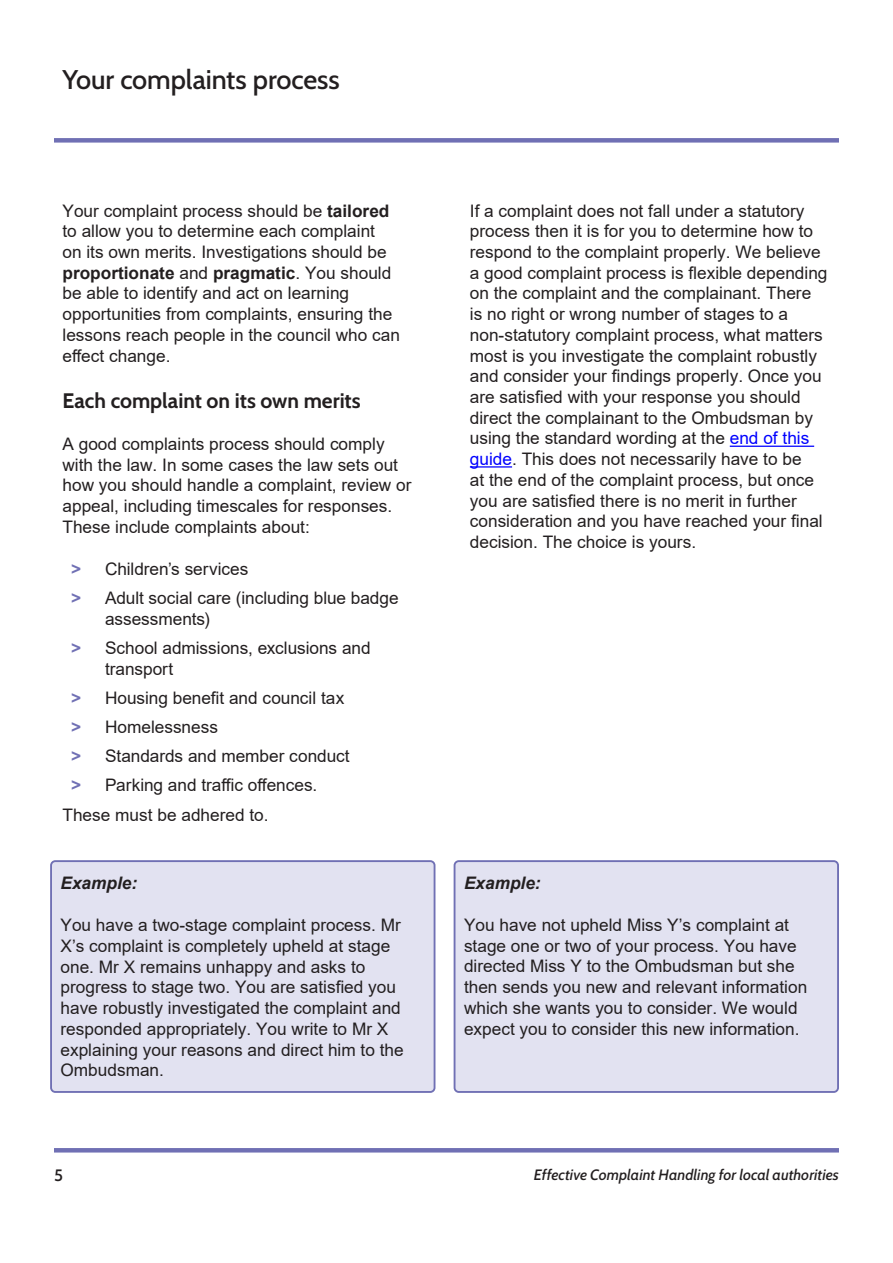
<style>
.page{position:relative;width:893px;height:1263px;background:#fff}
.page>*{position:absolute;margin:0;border:0;box-sizing:border-box;transform-origin:0 0}
.Heading_-_this{font:500 27px "Cabin";letter-spacing:-.005em;color:#231f20}
._3__Second_sub{font:700 21px "Cabin";color:#231f20}
.Body_text{font:17.25px/20.7px "Arial";color:#231f20}
.Body_text-2{font:italic 700 17.25px "Arial";color:#231f20}
.t1{font:500 16.5px "Cabin";color:#231f20}
.t2{font:italic 500 15px "Cabin";letter-spacing:.005em;color:#231f20}
.s1{font-weight:700}
.s2{font-weight:700;color:#7070b4}
.s3{color:#00f}
</style>
<div class="page">
<div style="left:54px;top:138px;width:785px;height:5px;background:#7070b4"></div>
<hr style="left:54px;top:1148px;width:785px;height:4px;background:#7070b4">
<hr style="left:730px;top:446px;width:84px;height:1px;background:#00f">
<hr style="left:470px;top:466px;width:42px;height:2px;background:#00f">
<div style="left:51px;top:861px;width:384px;height:231px;background:#e2e2f1;border-radius:4px"></div>
<div style="left:50px;top:860px;width:385px;height:233px;border:2px solid #7070b4;border-radius:4px"></div>
<div style="left:455px;top:861px;width:383px;height:231px;background:#e2e2f1;border-radius:4px"></div>
<div style="left:454px;top:860px;width:385px;height:233px;border:2px solid #7070b4;border-radius:4px"></div>
<p class="Heading_-_this" style="left:63px;top:58px;width:279px">Your complaints process</p>
<p class="Body_text" style="left:63px;top:200px;width:339px">Your complaint process should be <span class="s1">tailored </span>to allow you to determine each complaint<br>on its own merits. Investigations should be <span class="s1">proportionate</span> and <span class="s1">pragmatic</span>. You should be able to identify and act on learning opportunities from complaints, ensuring the lessons reach people in the council who can effect change.</p>
<h3 class="_3__Second_sub" style="left:63px;top:384px;width:300px">Each complaint on its own merits</h3>
<p class="Body_text" style="left:63px;top:433px;width:350px">A good complaints process should comply with the law. In some cases the law sets out how you should handle a complaint, review or appeal, including timescales for responses.<br>These include complaints about:</p>
<p class="Body_text" style="left:71px;top:558px;width:179px"><span class="s2">&gt;</span> Children’s services</p>
<p class="Body_text" style="left:105px;top:587px;width:295px;text-indent:-34px"><span class="s2">&gt;</span> Adult social care (including blue badge assessments)</p>
<p class="Body_text" style="left:105px;top:637px;width:267px;text-indent:-34px"><span class="s2">&gt;</span> School admissions, exclusions and transport</p>
<p class="Body_text" style="left:71px;top:687px;width:275px"><span class="s2">&gt;</span> Housing benefit and council tax</p>
<p class="Body_text" style="left:71px;top:716px;width:148px"><span class="s2">&gt;</span> Homelessness</p>
<p class="Body_text" style="left:71px;top:746px;width:280px"><span class="s2">&gt;</span> Standards and member conduct</p>
<p class="Body_text" style="left:71px;top:775px;width:248px"><span class="s2">&gt;</span> Parking and traffic offences.</p>
<p class="Body_text" style="left:63px;top:804px;width:208px">These must be adhered to.</p>
<p class="Body_text-2" style="left:61px;top:872px;width:78px">Example:</p>
<p class="Body_text" style="left:61px;top:915px;width:345px">You have a two-stage complaint process. Mr X’s complaint is completely upheld at stage one. Mr X remains unhappy and asks to progress to stage two. You are satisfied you have robustly investigated the complaint and responded appropriately. You write to Mr X explaining your reasons and direct him to the Ombudsman.</p>
<p class="Body_text" style="left:470px;top:200px;width:359px">If a complaint does not fall under a statutory process then it is for you to determine how to respond to the complaint properly. We believe a good complaint process is flexible depending on the complaint and the complainant. There is no right or wrong number of stages to a non-statutory complaint process, what matters most is you investigate the complaint robustly and consider your findings properly. Once you are satisfied with your response you should direct the complainant to the Ombudsman by using the standard wording at the <span class="s3">end of this guide</span>. This does not necessarily have to be<br>at the end of the complaint process, but once you are satisfied there is no merit in further consideration and you have reached your final decision. The choice is yours.</p>
<p class="Body_text-2" style="left:464px;top:871px;width:78px">Example:</p>
<p class="Body_text" style="left:464px;top:914px;width:345px">You have not upheld Miss Y’s complaint at stage one or two of your process. You have directed Miss Y to the Ombudsman but she then sends you new and relevant information which she wants you to consider. We would expect you to consider this new information.</p>
<p class="t1" style="left:54px;top:1162px;width:10px">5</p>
<p class="t2" style="left:534px;top:1162px;width:307px">Effective Complaint Handling for local authorities</p>
</div>
